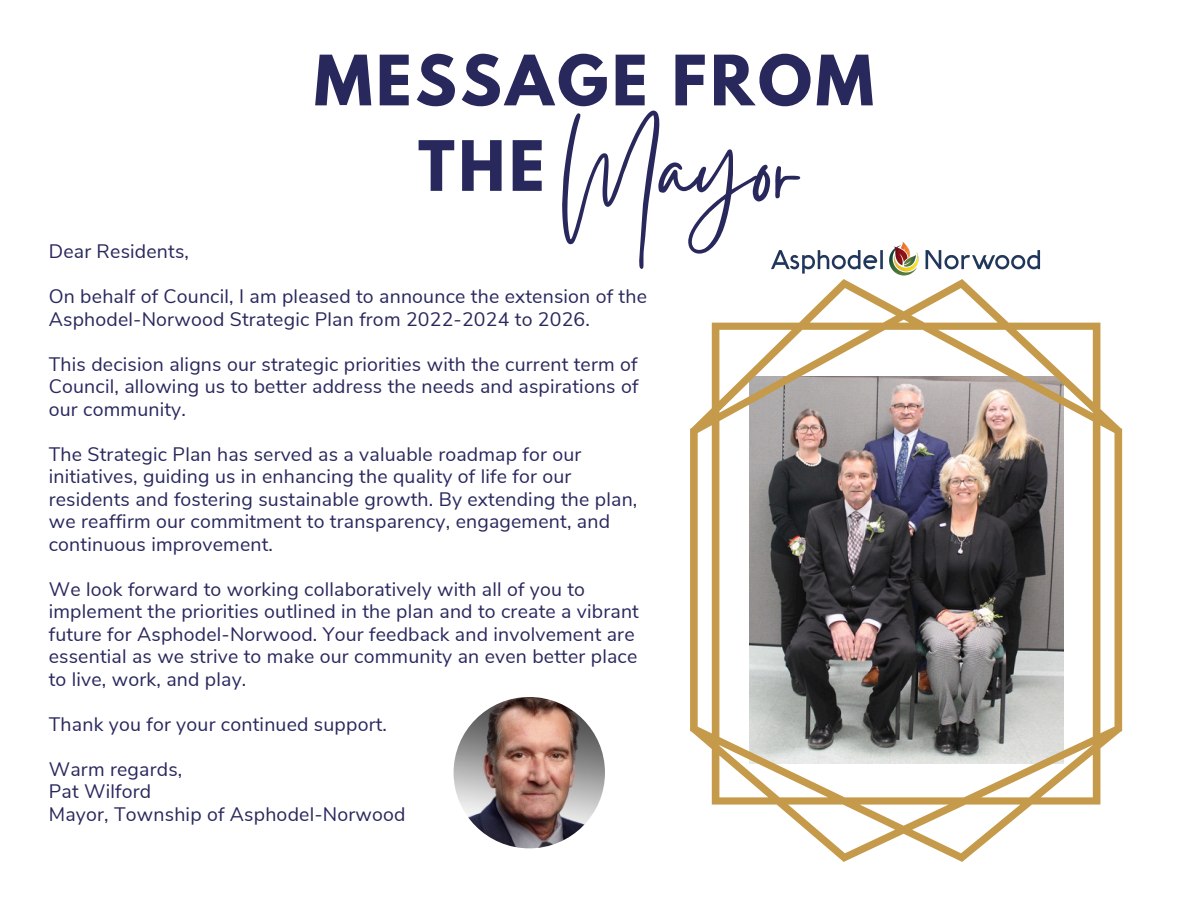
<style>
.page{position:relative;width:1188px;height:918px;background:#fff}
.page>*{position:absolute;margin:0;border:0;box-sizing:border-box;transform-origin:0 0}
.t1{font:127.5px "Gistesy";color:#29285d}
.t2{font:700 61.5px/85.5px "League Spartan";letter-spacing:.06em;color:#29285d}
.t3{font:19.5px/22.5px "Nunito Sans";letter-spacing:.01em;color:#29285d}
</style>
<div class="page">
<img style="left:771px;top:241px;width:270px;height:35px">
<img style="left:454px;top:697px;width:151px;height:151px;border-radius:50%">
<svg style="left:690px;top:279px;width:432px;height:583px"></svg>
<h2 class="t2" style="left:418px;top:46px;width:457px;text-indent:-104px">MESSAGE FROM<br>THE</h2>
<p class="t1" style="left:561px;top:80px;width:237px">Mayor</p>
<p class="t3" style="left:49px;top:240px;width:142px">Dear Residents,</p>
<p class="t3" style="left:49px;top:285px;width:600px">On behalf of Council, I am pleased to announce the extension of the<br>Asphodel-Norwood Strategic Plan from 2022-2024 to 2026.</p>
<p class="t3" style="left:49px;top:353px;width:591px;text-align:justify">This decision aligns our strategic priorities with the current term of Council, allowing us to better address the needs and aspirations of our community.</p>
<p class="t3" style="left:49px;top:443px;width:590px">The Strategic Plan has served as a valuable roadmap for our initiatives, guiding us in enhancing the quality of life for our residents and fostering sustainable growth. By extending the plan, we reaffirm our commitment to transparency, engagement, and continuous improvement.</p>
<p class="t3" style="left:49px;top:578px;width:592px">We look forward to working collaboratively with all of you to implement the priorities outlined in the plan and to create a vibrant future for Asphodel-Norwood. Your feedback and involvement are essential as we strive to make our community an even better place to live, work, and play.</p>
<p class="t3" style="left:49px;top:713px;width:340px">Thank you for your continued support.</p>
<p class="t3" style="left:49px;top:758px;width:135px">Warm regards,</p>
<p class="t3" style="left:49px;top:780px;width:104px">Pat Wilford</p>
<p class="t3" style="left:49px;top:803px;width:358px">Mayor, Township of Asphodel-Norwood</p>
</div>
